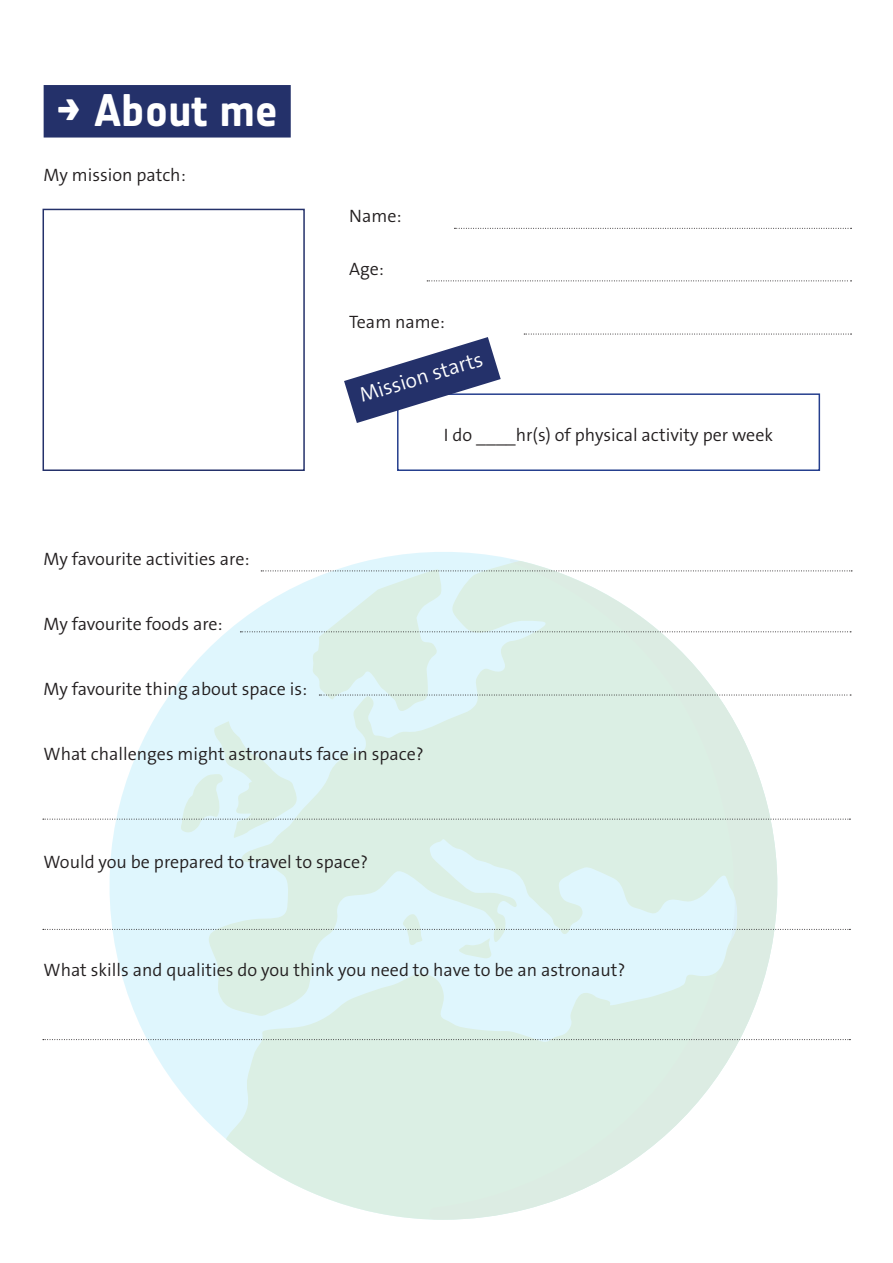
<style>
.page{position:relative;width:893px;height:1263px;background:#fff}
.page>*{position:absolute;margin:0;border:0;box-sizing:border-box;transform-origin:0 0}
.t1{font:700 45px "Notes Esa";letter-spacing:-.005em;color:#fff}
.Text{font:300 21px "The Sans Os F";color:#fff}
.Text-2{font:300 18px "The Sans Os F";color:#231f20}
</style>
<div class="page">
<svg style="left:109px;top:650px;width:98px;height:471px;fill:#dff6fd"></svg>
<svg style="left:207px;top:552px;width:572px;height:668px;fill:#dbefe4"></svg>
<svg style="left:428px;top:561px;width:349px;height:659px;fill:#dcefe4"></svg>
<div style="left:397px;top:393px;width:423px;height:78px;border:2px solid #253f8e"></div>
<div style="left:43px;top:209px;width:262px;height:262px;border:2px solid #24316a"></div>
<svg style="left:454px;top:228px;width:397px;height:1px"></svg>
<svg style="left:427px;top:280px;width:424px;height:1px"></svg>
<svg style="left:524px;top:334px;width:327px;height:1px"></svg>
<svg style="left:240px;top:567px;width:612px;height:147px"></svg>
<svg style="left:43px;top:721px;width:807px;height:117px"></svg>
<svg style="left:43px;top:913px;width:807px;height:45px"></svg>
<svg style="left:43px;top:1039px;width:807px;height:1px"></svg>
<svg style="left:344px;top:337px;width:157px;height:86px"></svg>
<div style="left:44px;top:85px;width:247px;height:53px;background:#24316a"></div>
<p class="t1" style="left:56px;top:84px;width:223px">→ About me</p>
<p class="Text-2" style="left:44px;top:163px;width:144px">My mission patch:</p>
<p class="Text-2" style="left:44px;top:547px;width:207px">My favourite activities are:</p>
<p class="Text-2" style="left:44px;top:612px;width:181px">My favourite foods are:</p>
<p class="Text-2" style="left:44px;top:677px;width:265px">My favourite thing about space is:</p>
<p class="Text-2" style="left:349px;top:204px;width:54px">Name:</p>
<p class="Text-2" style="left:349px;top:257px;width:36px">Age:</p>
<p class="Text-2" style="left:349px;top:311px;width:97px">Team name:</p>
<p class="Text" style="left:356px;top:383px;width:129px;rotate:-17deg">Mission starts</p>
<p class="Text-2" style="left:444px;top:424px;width:331px">I do ____hr(s) of physical activity per week</p>
<p class="Text-2" style="left:44px;top:742px;width:382px">What challenges might astronauts face in space?</p>
<p class="Text-2" style="left:44px;top:850px;width:326px">Would you be prepared to travel to space?</p>
<p class="Text-2" style="left:44px;top:958px;width:583px">What skills and qualities do you think you need to have to be an astronaut?</p>
</div>
